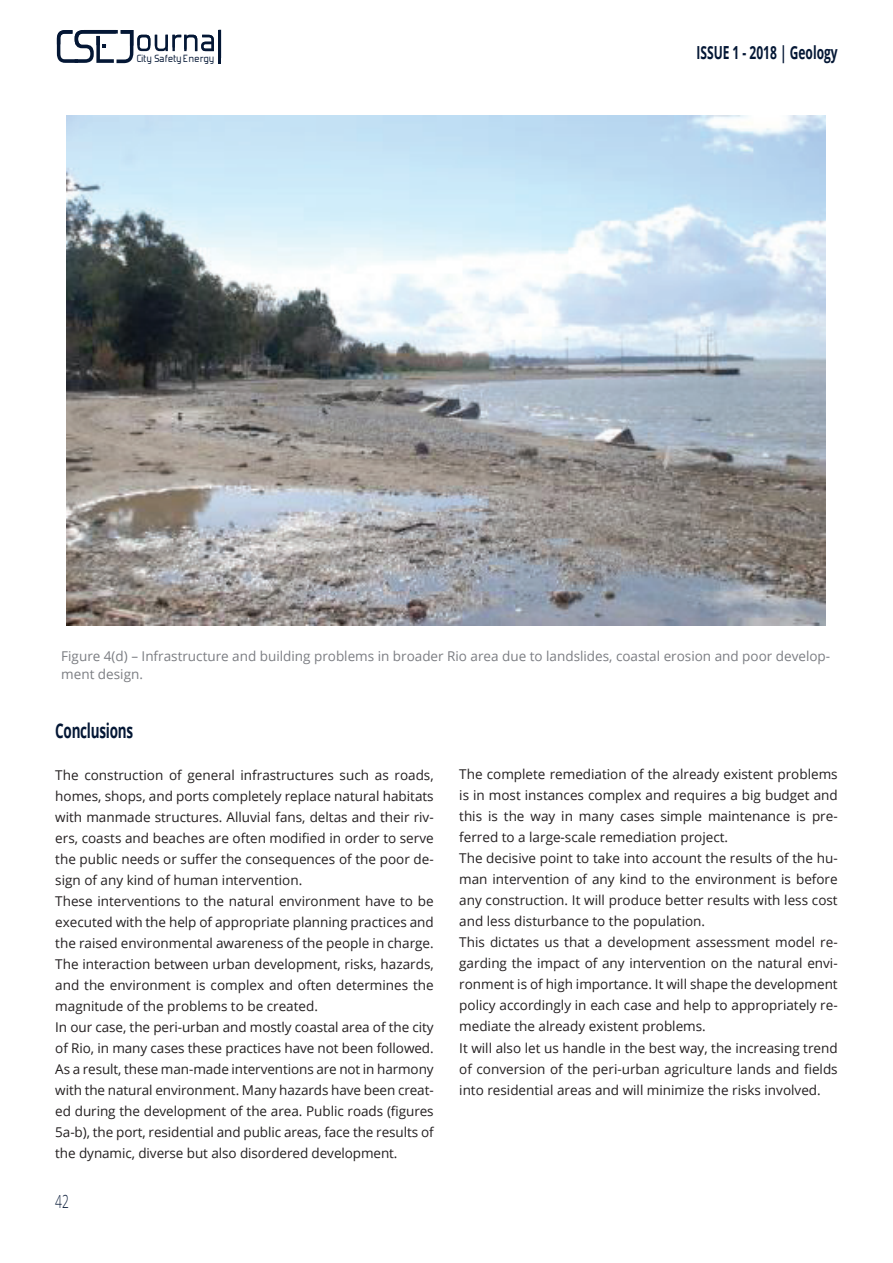
<style>
.page{position:relative;width:893px;height:1263px;background:#fff}
.page>*{position:absolute;margin:0;border:0;box-sizing:border-box;transform-origin:0 0}
.t1{font:700 20.25px "Open Sans";color:#041735;scale:.67 1}
.t2{font:700 18px "Open Sans";color:#041735;scale:.67 1}
.t3{font:300 18px "Open Sans";color:#041735;scale:.67 1}
.t4{font:13.5px/21px "Open Sans";color:#231f20}
.t5{font:13.5px/18px "Open Sans";color:#7b7d82}
.t6{font:12.3px "Forgotten Futurist";letter-spacing:.045em;color:#041735}
</style>
<div class="page">
<svg style="left:57px;top:30px;width:164px;height:33px"></svg>
<img style="left:66px;top:116px;width:759px;height:509px">
<p class="t6" style="left:137px;top:53px;width:79px">City Safety Energy</p>
<h2 class="t2" style="left:696px;top:40px;width:212px">ISSUE 1 - 2018 | Geology</h2>
<p class="t5" style="left:61px;top:646px;width:770px">Figure 4(d) – Infrastructure and building problems in broader Rio area due to landslides, coastal erosion and poor develop&shy;ment design.</p>
<h1 class="t1" style="left:55px;top:716px;width:118px">Conclusions</h1>
<p class="t4" style="left:55px;top:764px;width:380px">The construction of general infrastructures such as roads, homes, shops, and ports completely replace natural habitats with manmade structures. Alluvial fans, deltas and their riv&shy;ers, coasts and beaches are often modified in order to serve the public needs or suffer the consequences of the poor de&shy;sign of any kind of human intervention.<br>These interventions to the natural environment have to be executed with the help of appropriate planning practices and the raised environmental awareness of the people in charge.<br>The interaction between urban development, risks, hazards, and the environment is complex and often determines the magnitude of the problems to be created.<br>In our case, the peri-urban and mostly coastal area of the city of Rio, in many cases these practices have not been followed.<br>As a result, these man-made interventions are not in harmony with the natural environment. Many hazards have been creat&shy;ed during the development of the area. Public roads (figures 5a-b), the port, residential and public areas, face the results of the dynamic, diverse but also disordered development.</p>
<h2 class="t3" style="left:55px;top:1189px;width:22px">42</h2>
<p class="t4" style="left:459px;top:764px;width:380px">The complete remediation of the already existent problems is in most instances complex and requires a big budget and this is the way in many cases simple maintenance is pre&shy;ferred to a large-scale remediation project.<br>The decisive point to take into account the results of the hu&shy;man intervention of any kind to the environment is before any construction. It will produce better results with less cost and less disturbance to the population.<br>This dictates us that a development assessment model re&shy;garding the impact of any intervention on the natural envi&shy;ronment is of high importance. It will shape the development policy accordingly in each case and help to appropriately re&shy;mediate the already existent problems.<br>It will also let us handle in the best way, the increasing trend of conversion of the peri-urban agriculture lands and fields into residential areas and will minimize the risks involved.</p>
</div>
